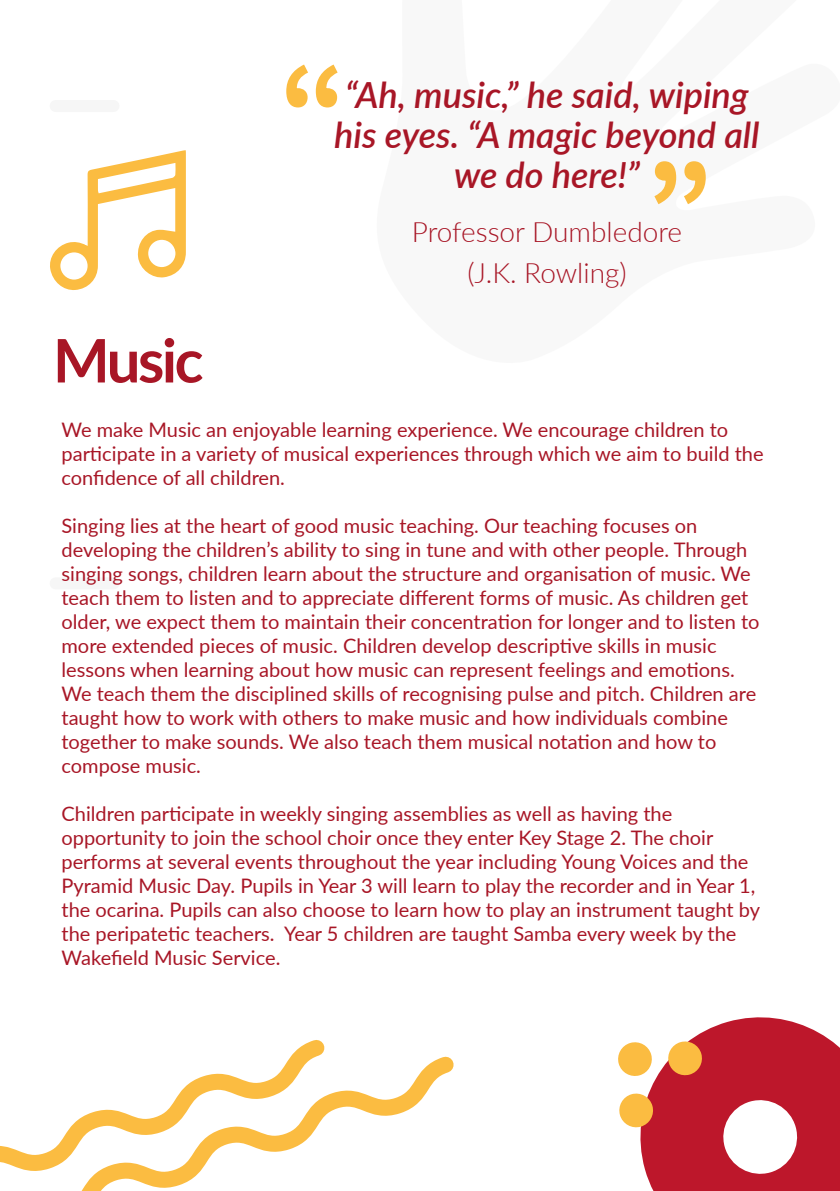
<style>
.page{position:relative;width:840px;height:1191px;background:#fff}
.page>*{position:absolute;margin:0;border:0;box-sizing:border-box;transform-origin:0 0}
.t1{font:700 60px "Lato";letter-spacing:-.04em;color:#a81626}
.t2{font:italic 600 36px/40px "Lato";color:#a81626;text-align:center}
.t3{font:300 28px/40px "Lato";color:#a81626;text-align:center}
.t4{font:20px/24px "Lato";color:#a81626}
</style>
<div class="page">
<div style="left:56px;top:100px;width:57px;height:12px;background:#f6f6f6"></div>
<div style="left:56px;top:577px;width:57px;height:12px;background:#f6f6f6"></div>
<svg style="left:336px;top:1056px;width:118px;height:60px"></svg>
<svg style="left:0;top:1040px;width:336px;height:151px"></svg>
<svg style="left:618px;top:1017px;width:221px;height:174px"></svg>
<svg style="left:286px;top:65px;width:51px;height:42px"></svg>
<svg style="left:654px;top:161px;width:51px;height:43px"></svg>
<svg style="left:50px;top:150px;width:136px;height:140px"></svg>
<h1 class="t1" style="left:53px;top:316px;width:152px">Music</h1>
<h2 class="t2" style="left:334px;top:74px;width:426px">“Ah, music,” he said, wiping his eyes. “A magic beyond all we do here!”</h2>
<h3 class="t3" style="left:411px;top:211px;width:272px">Professor Dumbledore (J.K. Rowling)</h3>
<p class="t4" style="left:61px;top:416px;width:703px">We make Music an enjoyable learning experience. We encourage children to participate in a variety of musical experiences through which we aim to build the confidence of all children.</p>
<p class="t4" style="left:61px;top:512px;width:699px">Singing lies at the heart of good music teaching. Our teaching focuses on developing the children’s ability to sing in tune and with other people. Through singing songs, children learn about the structure and organisation of music. We teach them to listen and to appreciate different forms of music. As children get older, we expect them to maintain their concentration for longer and to listen to more extended pieces of music. Children develop descriptive skills in music lessons when learning about how music can represent feelings and emotions.<br>We teach them the disciplined skills of recognising pulse and pitch. Children are taught how to work with others to make music and how individuals combine together to make sounds. We also teach them musical notation and how to compose music.</p>
<p class="t4" style="left:61px;top:800px;width:699px">Children participate in weekly singing assemblies as well as having the opportunity to join the school choir once they enter Key Stage 2. The choir performs at several events throughout the year including Young Voices and the Pyramid Music Day. Pupils in Year 3 will learn to play the recorder and in Year 1, the ocarina. Pupils can also choose to learn how to play an instrument taught by the peripatetic teachers. Year 5 children are taught Samba every week by the Wakefield Music Service.</p>
</div>
